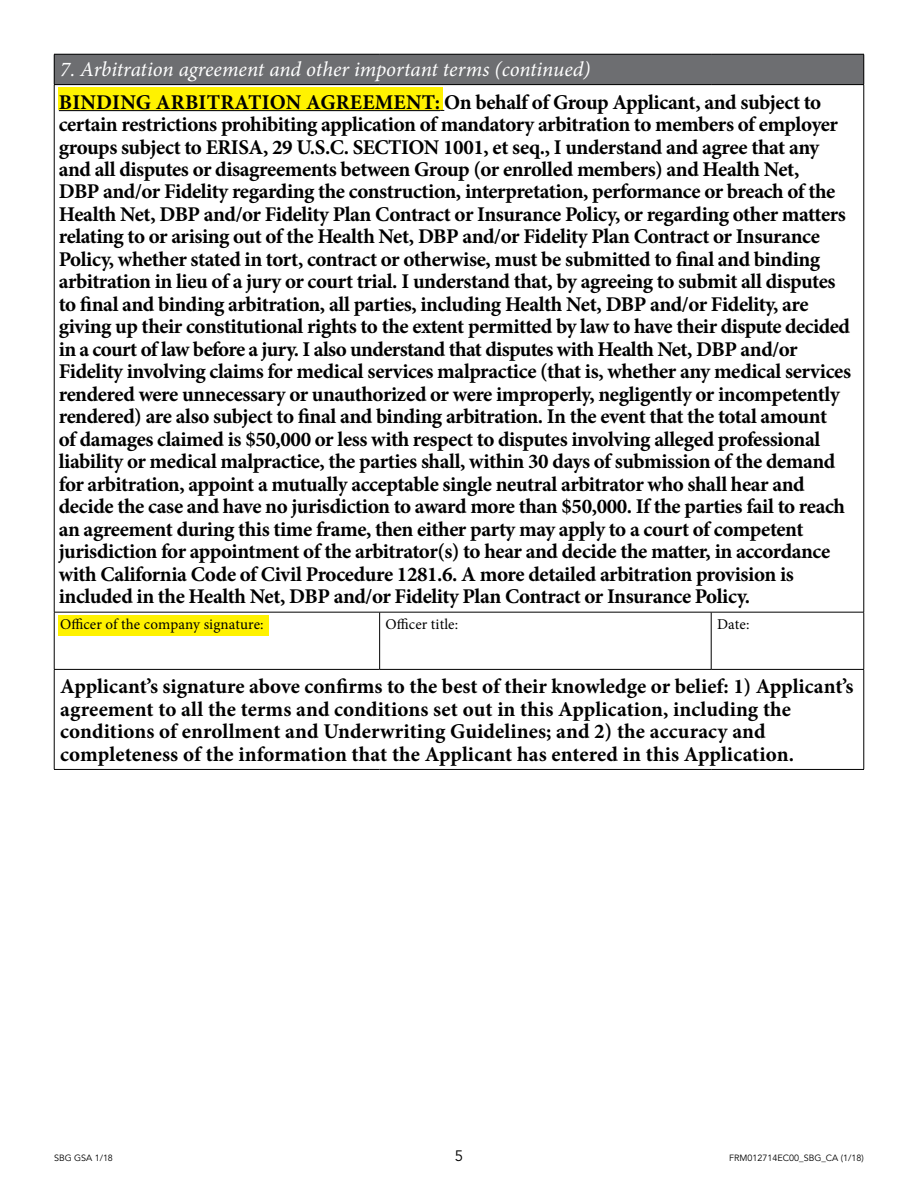
<style>
.page{position:relative;width:918px;height:1188px;background:#fff}
.page>*{position:absolute;margin:0;border:0;box-sizing:border-box;transform-origin:0 0}
.t1{font:700 21px/22.5px "Minion Pro";letter-spacing:-.02em;color:#000}
.t2{font:700 21px/22.5px "Minion Pro";color:#000}
.t3{font:italic 21px "Minion Pro";letter-spacing:-.005em;color:#fff}
.t4{font:15px "Minion Pro";letter-spacing:.005em;color:#000}
.t5{font:15px "Avenir LT Std";color:#000}
.t6{font:9px "Avenir LT Std";color:#000}
</style>
<div class="page">
<div style="left:59px;top:615px;width:210px;height:20px;background:#fff200"></div>
<div style="left:58px;top:88px;width:385px;height:22px;background:#fff200"></div>
<div style="left:54px;top:54px;width:810px;height:31px;background:#6d6e71"></div>
<hr style="left:379px;top:612px;width:1px;height:57px;background:#000">
<hr style="left:711px;top:612px;width:1px;height:57px;background:#000">
<hr style="left:54px;top:612px;width:326px;height:1px;background:#000">
<hr style="left:380px;top:612px;width:331px;height:1px;background:#000">
<hr style="left:711px;top:612px;width:153px;height:1px;background:#000">
<hr style="left:54px;top:54px;width:326px;height:1px;background:#000">
<hr style="left:380px;top:54px;width:331px;height:1px;background:#000">
<hr style="left:711px;top:54px;width:153px;height:1px;background:#000">
<hr style="left:54px;top:84px;width:326px;height:1px;background:#000">
<hr style="left:380px;top:84px;width:331px;height:1px;background:#000">
<hr style="left:711px;top:84px;width:153px;height:1px;background:#000">
<hr style="left:54px;top:54px;width:1px;height:30px;background:#000">
<hr style="left:864px;top:54px;width:1px;height:30px;background:#000">
<hr style="left:54px;top:85px;width:1px;height:527px;background:#000">
<hr style="left:864px;top:85px;width:1px;height:527px;background:#000">
<hr style="left:54px;top:669px;width:326px;height:1px;background:#000">
<hr style="left:54px;top:670px;width:1px;height:99px;background:#000">
<hr style="left:380px;top:669px;width:331px;height:1px;background:#000">
<hr style="left:711px;top:669px;width:153px;height:1px;background:#000">
<hr style="left:864px;top:670px;width:1px;height:99px;background:#000">
<hr style="left:54px;top:769px;width:326px;height:1px;background:#000">
<hr style="left:380px;top:769px;width:331px;height:1px;background:#000">
<hr style="left:711px;top:769px;width:153px;height:1px;background:#000">
<hr style="left:54px;top:612px;width:1px;height:57px;background:#000">
<hr style="left:864px;top:612px;width:1px;height:57px;background:#000">
<hr style="left:59px;top:110px;width:381px;height:1px;background:#000">
<p class="t3" style="left:60px;top:55px;width:532px">7. Arbitration agreement and other important terms (continued)</p>
<p class="t1" style="left:59px;top:90px;width:794px">BINDING ARBITRATION AGREEMENT: On behalf of Group Applicant, and subject to certain restrictions prohibiting application of mandatory arbitration to members of employer groups subject to ERISA, 29 U.S.C. SECTION 1001, et seq., I understand and agree that any and all disputes or disagreements between Group (or enrolled members) and Health Net,<br>DBP and/or Fidelity regarding the construction, interpretation, performance or breach of the Health Net, DBP and/or Fidelity Plan Contract or Insurance Policy, or regarding other matters relating to or arising out of the Health Net, DBP and/or Fidelity Plan Contract or Insurance Policy, whether stated in tort, contract or otherwise, must be submitted to final and binding arbitration in lieu of a jury or court trial. I understand that, by agreeing to submit all disputes to final and binding arbitration, all parties, including Health Net, DBP and/or Fidelity, are giving up their constitutional rights to the extent permitted by law to have their dispute decided in a court of law before a jury. I also understand that disputes with Health Net, DBP and/or Fidelity involving claims for medical services malpractice (that is, whether any medical services rendered were unnecessary or unauthorized or were improperly, negligently or incompetently rendered) are also subject to final and binding arbitration. In the event that the total amount<br>of damages claimed is $50,000 or less with respect to disputes involving alleged professional liability or medical malpractice, the parties shall, within 30 days of submission of the demand for arbitration, appoint a mutually acceptable single neutral arbitrator who shall hear and decide the case and have no jurisdiction to award more than $50,000. If the parties fail to reach an agreement during this time frame, then either party may apply to a court of competent jurisdiction for appointment of the arbitrator(s) to hear and decide the matter, in accordance with California Code of Civil Procedure 1281.6. A more detailed arbitration provision is included in the Health Net, DBP and/or Fidelity Plan Contract or Insurance Policy.</p>
<p class="t4" style="left:60px;top:614px;width:205px">Officer of the company signature:</p>
<p class="t4" style="left:386px;top:614px;width:74px">Officer title:</p>
<p class="t4" style="left:717px;top:614px;width:34px">Date:</p>
<p class="t2" style="left:60px;top:675px;width:795px">Applicant’s signature above confirms to the best of their knowledge or belief: 1) Applicant’s agreement to all the terms and conditions set out in this Application, including the conditions of enrollment and Underwriting Guidelines; and 2) the accuracy and completeness of the information that the Applicant has entered in this Application.</p>
<p class="t6" style="left:54px;top:1153px;width:60px">SBG GSA 1/18</p>
<p class="t5" style="left:455px;top:1147px;width:10px">5</p>
<p class="t6" style="left:729px;top:1153px;width:136px">FRM012714EC00_SBG_CA (1/18)</p>
</div>
